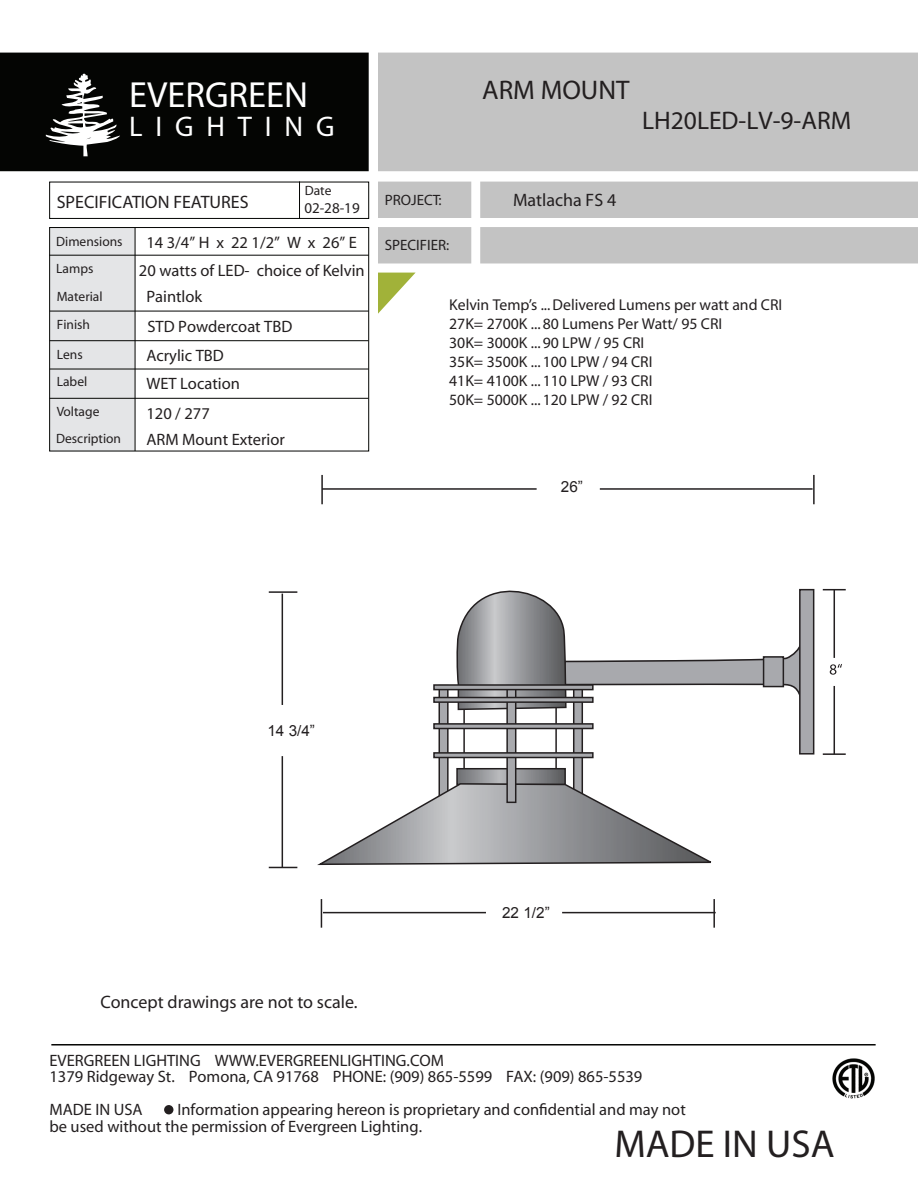
<style>
.page{position:relative;width:918px;height:1188px;background:#fff}
.page>*{position:absolute;margin:0;border:0;box-sizing:border-box;transform-origin:0 0}
.t1{font:700 39px "Helvetica Neue LT Com";color:#231f20}
.t2{font:700 36.45px "Helvetica Neue LT Com";color:#fff}
.t3{font:500 28.5px "Helvetica Neue LT Com";letter-spacing:.45em;color:#fff}
.t4{font:700 27px "Helvetica Neue LT Com";color:#231f20}
.t5{font:25.5px "Helvetica Neue LT Com";color:#231f20}
.t6{font:18px "Myriad";color:#231f20}
.t7{font:700 18px "Helvetica Neue LT Com";color:#231f20}
.t8{font:16.5px/16.5px "Helvetica Neue LT Com";color:#231f20}
.t9{font:700 16.5px "Helvetica Neue LT Com";color:#231f20}
.t10{font:15.75px/18.9px "Myriad";color:#231f20}
.t11{font:15.3px "Arial";color:#231f20}
.t12{font:15px "Helvetica Neue LT Com";color:#231f20}
.t13{font:13.5px/27.6px "Helvetica Neue LT Com";color:#231f20}
</style>
<div class="page">
<div style="left:0;top:53px;width:369px;height:118px;background:#040503"></div>
<svg style="left:46px;top:73px;width:74px;height:83px"></svg>
<div style="left:378px;top:53px;width:540px;height:118px;background:#c3c3c3"></div>
<svg style="left:51px;top:1044px;width:825px;height:2px;background:#424341"></svg>
<div style="left:164px;top:1105px;width:9px;height:9px;background:#231f20;border-radius:50%"></div>
<div style="left:480px;top:182px;width:438px;height:36px;background:#c3c3c3"></div>
<div style="left:378px;top:182px;width:93px;height:36px;background:#c3c3c3"></div>
<div style="left:480px;top:227px;width:438px;height:36px;background:#c3c3c3"></div>
<div style="left:378px;top:227px;width:93px;height:36px;background:#c3c3c3"></div>
<img style="left:832px;top:1058px;width:43px;height:41px">
<svg style="left:378px;top:273px;width:37px;height:41px"></svg>
<div style="left:49px;top:182px;width:320px;height:37px;border:1px solid #040503"></div>
<svg style="left:299px;top:181px;width:1px;height:38px"></svg>
<svg style="left:49px;top:227px;width:320px;height:225px"></svg>
<div style="left:800px;top:590px;width:14px;height:164px;background:#a8a9ad"></div>
<div style="left:799px;top:589px;width:15px;height:166px;border:2px solid #231f20"></div>
<svg style="left:599px;top:474px;width:216px;height:31px"></svg>
<svg style="left:321px;top:474px;width:216px;height:31px"></svg>
<svg style="left:268px;top:591px;width:30px;height:114px"></svg>
<svg style="left:268px;top:756px;width:30px;height:113px"></svg>
<svg style="left:320px;top:899px;width:166px;height:29px"></svg>
<svg style="left:562px;top:899px;width:154px;height:29px"></svg>
<svg style="left:822px;top:686px;width:24px;height:69px"></svg>
<svg style="left:822px;top:588px;width:24px;height:87px"></svg>
<svg style="left:319px;top:588px;width:484px;height:276px"></svg>
<div style="left:507px;top:686px;width:9px;height:116px;background:#a8a9ad"></div>
<div style="left:506px;top:685px;width:10px;height:118px;border:2px solid #231f20"></div>
<div style="left:433px;top:723px;width:161px;height:6px;border:2px solid #231f20"></div>
<div style="left:433px;top:752px;width:161px;height:6px;border:2px solid #231f20"></div>
<div style="left:433px;top:684px;width:161px;height:6px;border:2px solid #231f20"></div>
<div style="left:433px;top:697px;width:161px;height:6px;border:2px solid #231f20"></div>
<h2 class="t2" style="left:129px;top:77px;width:180px">EVERGREEN</h2>
<h3 class="t3" style="left:129px;top:112px;width:207px">LIGHTING</h3>
<p class="t13" style="left:305px;top:177px;width:28px">Date</p>
<p class="t12" style="left:304px;top:200px;width:57px">02-28-19</p>
<p class="t7" style="left:57px;top:193px;width:193px">SPECIFICATION FEATURES</p>
<p class="t13" style="left:56px;top:228px;width:68px">Dimensions</p>
<p class="t8" style="left:146px;top:235px;width:212px">14 3/4” H x 22 1/2” W x 26” E</p>
<p class="t13" style="left:56px;top:256px;width:39px">Lamps</p>
<p class="t8" style="left:139px;top:263px;width:227px">20 watts of LED- choice of Kelvin</p>
<p class="t13" style="left:57px;top:284px;width:47px">Material</p>
<p class="t8" style="left:146px;top:289px;width:57px">Paintlok</p>
<p class="t13" style="left:57px;top:312px;width:35px">Finish</p>
<p class="t8" style="left:147px;top:319px;width:146px">STD Powdercoat TBD</p>
<p class="t13" style="left:57px;top:341px;width:32px">Lens<br>Label</p>
<p class="t8" style="left:146px;top:343px;width:95px;line-height:27.8px">Acrylic TBD<br>WET Location</p>
<p class="t13" style="left:57px;top:398px;width:44px">Voltage</p>
<p class="t8" style="left:146px;top:406px;width:65px">120 / 277</p>
<p class="t13" style="left:56px;top:425px;width:66px">Description</p>
<p class="t8" style="left:146px;top:432px;width:140px">ARM Mount Exterior</p>
<p class="t12" style="left:385px;top:192px;width:58px">PROJECT:</p>
<p class="t12" style="left:385px;top:237px;width:66px">SPECIFIER:</p>
<h3 class="t4" style="left:482px;top:76px;width:149px">ARM MOUNT</h3>
<h3 class="t5" style="left:642px;top:108px;width:211px">LH20LED-LV-9-ARM</h3>
<p class="t6" style="left:513px;top:191px;width:105px">Matlacha FS 4</p>
<p class="t10" style="left:449px;top:296px;width:335px">Kelvin Temp’s ... Delivered Lumens per watt and CRI 27K= 2700K ... 80 Lumens Per Watt/ 95 CRI<br>30K= 3000K ... 90 LPW / 95 CRI<br>35K= 3500K ... 100 LPW / 94 CRI<br>41K= 4100K ... 110 LPW / 93 CRI<br>50K= 5000K ... 120 LPW / 92 CRI</p>
<p class="t11" style="left:561px;top:476px;width:24px">26”</p>
<p class="t11" style="left:267px;top:720px;width:49px">14 3/4”</p>
<p class="t6" style="left:100px;top:993px;width:259px">Concept drawings are not to scale.</p>
<p class="t11" style="left:502px;top:902px;width:49px">22 1/2”</p>
<p class="t9" style="left:50px;top:1052px;width:396px">EVERGREEN LIGHTING WWW.EVERGREENLIGHTING.COM</p>
<p class="t8" style="left:50px;top:1069px;width:594px">1379 Ridgeway St. Pomona, CA 91768 PHONE: (909) 865-5599 FAX: (909) 865-5539</p>
<p class="t9" style="left:49px;top:1102px;width:95px">MADE IN USA</p>
<p class="t8" style="left:50px;top:1102px;width:638px;text-indent:128px">Information appearing hereon is proprietary and confidential and may not be used without the permission of Evergreen Lighting.</p>
<h1 class="t1" style="left:614px;top:1125px;width:222px">MADE IN USA</h1>
</div>
